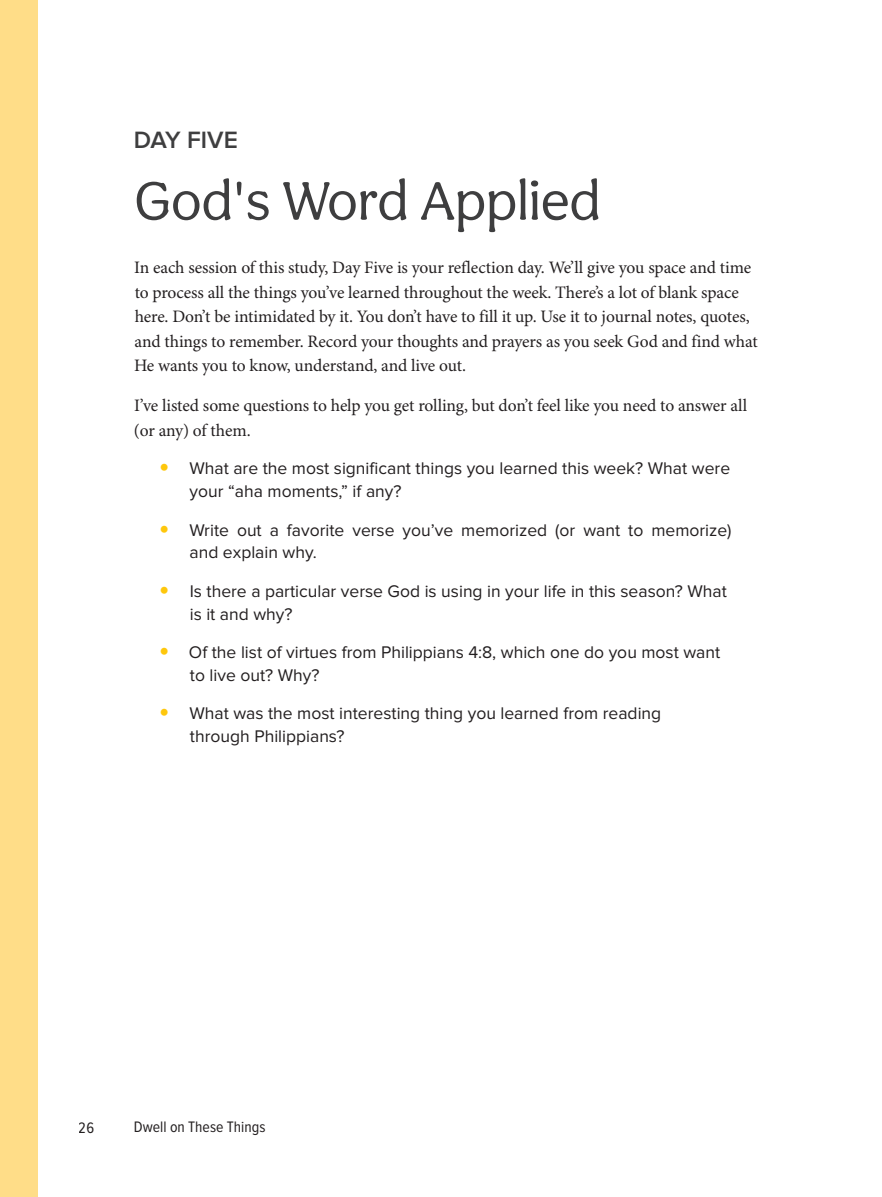
<style>
.page{position:relative;width:882px;height:1197px;background:#fff}
.page>*{position:absolute;margin:0;border:0;box-sizing:border-box;transform-origin:0 0}
.Session_Title{font:56px "Aesthet Nova";color:#3e3e3f}
.Day_Number{font:600 24.5px "Proxima Nova";color:#3e3e3f}
.Body_No_Indent{font:17.5px/24.5px "Minion Pro";letter-spacing:-.01em;color:#231f20}
.t1{font:17.5px/22.8px "Proxima Nova";color:#231f20}
.t2{font:15.75px "Proxima Nova Cond";color:#231f20}
.s1{font-family:"Avenir";font-size:19.25px;color:#fec70c}
</style>
<div class="page">
<div style="left:0;top:0;width:37px;height:1197px;background:#fd8"></div>
<p class="Day_Number" style="left:134px;top:126px;width:106px">DAY FIVE</p>
<p class="Session_Title" style="left:134px;top:168px;width:468px">God's Word Applied</p>
<p class="Body_No_Indent" style="left:134px;top:256px;width:625px">In each session of this study, Day Five is your reflection day. We’ll give you space and time to process all the things you’ve learned throughout the week. There’s a lot of blank space here. Don’t be intimidated by it. You don’t have to fill it up. Use it to journal notes, quotes, and things to remember. Record your thoughts and prayers as you seek God and find what He wants you to know, understand, and live out.</p>
<p class="Body_No_Indent" style="left:134px;top:394px;width:615px">I’ve listed some questions to help you get rolling, but don’t feel like you need to answer all (or any) of them.</p>
<p class="t1" style="left:190px;top:457px;width:542px;text-indent:-30px"><span class="s1">•</span> What are the most significant things you learned this week? What were your “aha moments,” if any?</p>
<p class="t1" style="left:190px;top:519px;width:544px;text-indent:-30px"><span class="s1">•</span> Write out a favorite verse you’ve memorized (or want to memorize) and explain why.</p>
<p class="t1" style="left:190px;top:580px;width:539px;text-indent:-30px"><span class="s1">•</span> Is there a particular verse God is using in your life in this season? What is it and why?</p>
<p class="t1" style="left:190px;top:641px;width:532px;text-indent:-31px"><span class="s1">•</span> Of the list of virtues from Philippians 4:8, which one do you most want to live out? Why?</p>
<p class="t1" style="left:190px;top:702px;width:473px;text-indent:-31px"><span class="s1">•</span> What was the most interesting thing you learned from reading through Philippians?</p>
<p class="t2" style="left:79px;top:1121px;width:17px">26</p>
<p class="t2" style="left:134px;top:1119px;width:133px">Dwell on These Things</p>
</div>
